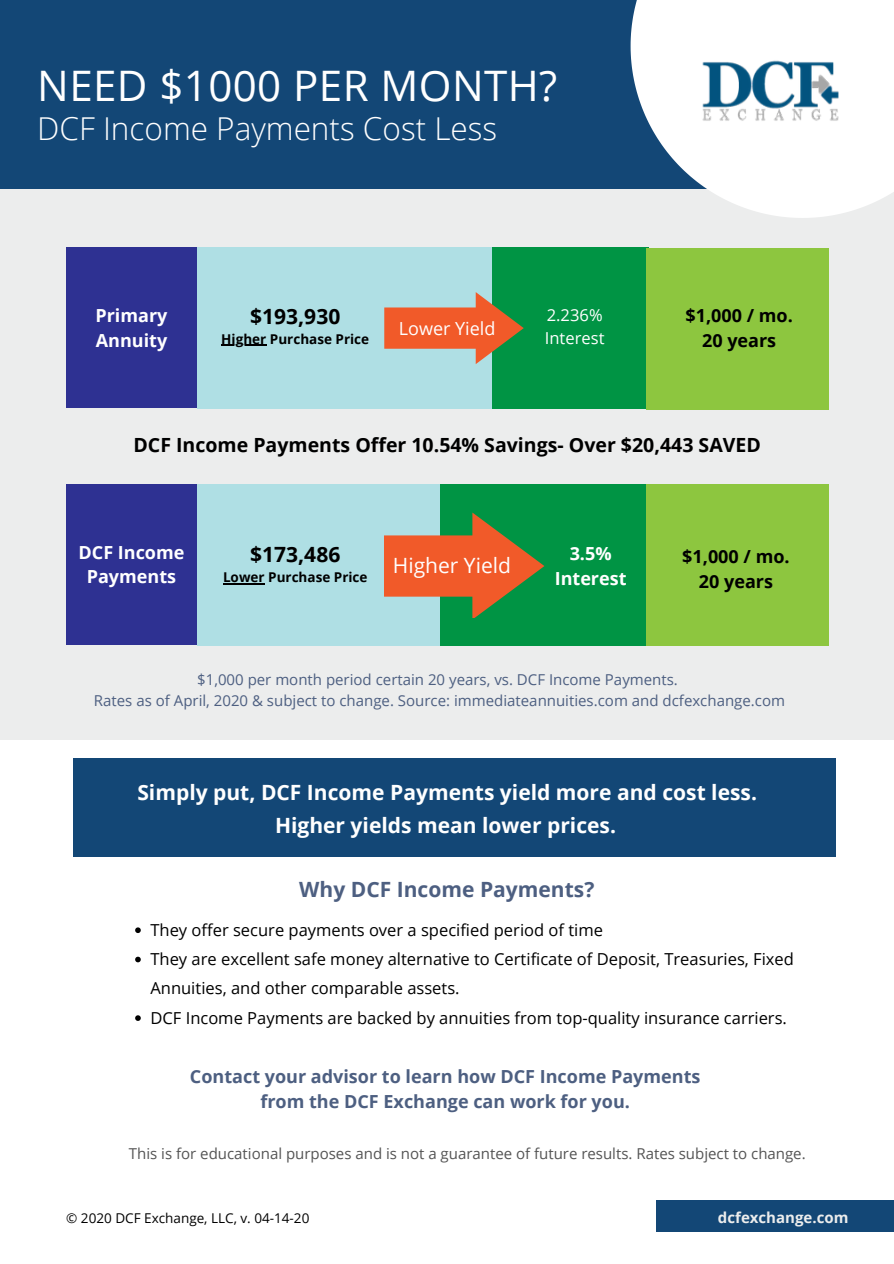
<style>
.page{position:relative;width:894px;height:1264px;background:#fff}
.page>*{position:absolute;margin:0;border:0;box-sizing:border-box;transform-origin:0 0}
.t1{font:42px "Open Sans";letter-spacing:.01em;color:#fff}
.t2{font:300 31.5px "Open Sans";color:#fff}
.t3{font:700 21px/32.5px "Open Sans";color:#fff;text-align:center}
.t4{font:700 21px "Open Sans";color:#4d5f81}
.t5{font:700 21px "Open Sans";color:#000}
.t6{font:21px "Open Sans";color:#fff}
.t7{font:700 19.5px "Open Sans";color:#000}
.t8{font:700 18px/24.8px "Open Sans";color:#4d5f81;text-align:center}
.t9{font:700 18px/24.8px "Open Sans";color:#fff;text-align:center}
.t10{font:700 18px/24.8px "Open Sans";color:#000;text-align:center}
.t11{font:18px "Open Sans";color:#fff}
.t12{font:16.5px/29.2px "Open Sans";color:#000}
.t13{font:16.5px/23.1px "Open Sans";color:#fff}
.t14{font:15px/20.9px "Open Sans";color:#4d5f81;text-align:center}
.t15{font:15px "Open Sans";color:#545454}
.t16{font:700 15px "Open Sans";color:#eceded}
.t17{font:700 13.5px "Open Sans";color:#000}
.t18{font:13.5px "Open Sans";color:#000}
</style>
<div class="page">
<div style="left:0;top:0;width:893px;height:196px;background:#134776"></div>
<div style="left:0;top:189px;width:893px;height:550px;background:#eceded"></div>
<svg style="left:630px;top:0;width:263px;height:218px;fill:#fff"></svg>
<img style="left:675px;top:48px;width:198px;height:83px">
<div style="left:655px;top:1199px;width:238px;height:32px;background:#134776"></div>
<div style="left:66px;top:247px;width:131px;height:161px;background:#2e3192"></div>
<div style="left:197px;top:247px;width:295px;height:162px;background:#afdfe4"></div>
<div style="left:492px;top:247px;width:156px;height:162px;background:#009444"></div>
<div style="left:645px;top:248px;width:183px;height:161px;background:#8dc63f"></div>
<div style="left:66px;top:484px;width:131px;height:161px;background:#2e3192"></div>
<div style="left:197px;top:484px;width:250px;height:161px;background:#afdfe4"></div>
<div style="left:440px;top:484px;width:208px;height:161px;background:#009444"></div>
<div style="left:645px;top:484px;width:183px;height:161px;background:#8dc63f"></div>
<svg style="left:384px;top:292px;width:139px;height:72px"></svg>
<svg style="left:384px;top:512px;width:160px;height:105px"></svg>
<hr style="left:221px;top:345px;width:45px;height:1px;background:#000">
<hr style="left:223px;top:583px;width:41px;height:1px;background:#000">
<div style="left:73px;top:758px;width:762px;height:98px;background:#134776"></div>
<svg style="left:135px;top:927px;width:6px;height:6px"></svg>
<svg style="left:135px;top:956px;width:6px;height:6px"></svg>
<svg style="left:135px;top:1015px;width:6px;height:5px"></svg>
<h1 class="t1" style="left:37px;top:56px;width:521px">NEED $1000 PER MONTH?</h1>
<h2 class="t2" style="left:37px;top:106px;width:461px">DCF Income Payments Cost Less</h2>
<p class="t9" style="left:95px;top:303px;width:73px;text-align:left">Primary<br>Annuity</p>
<p class="t5" style="left:250px;top:301px;width:92px">$193,930</p>
<p class="t17" style="left:221px;top:329px;width:149px">Higher Purchase Price</p>
<p class="t11" style="left:398px;top:315px;width:98px">Lower Yield</p>
<p class="t13" style="left:544px;top:303px;width:61px">2.236%<br>Interest</p>
<p class="t10" style="left:685px;top:303px;width:109px">$1,000 / mo.<br>20 years</p>
<p class="t7" style="left:133px;top:431px;width:628px">DCF Income Payments Offer 10.54% Savings- Over $20,443 SAVED</p>
<p class="t9" style="left:78px;top:539px;width:107px">DCF Income<br>Payments</p>
<p class="t5" style="left:250px;top:539px;width:92px">$173,486</p>
<p class="t17" style="left:223px;top:567px;width:146px">Lower Purchase Price</p>
<p class="t6" style="left:393px;top:550px;width:120px">Higher Yield</p>
<p class="t9" style="left:554px;top:541px;width:73px">3.5%<br>Interest</p>
<p class="t10" style="left:682px;top:544px;width:109px">$1,000 / mo.<br>20 years</p>
<p class="t14" style="left:94px;top:668px;width:692px">$1,000 per month period certain 20 years, vs. DCF Income Payments.<br>Rates as of April, 2020 &amp; subject to change. Source: immediateannuities.com and dcfexchange.com</p>
<p class="t3" style="left:137px;top:775px;width:621px">Simply put, DCF Income Payments yield more and cost less.<br>Higher yields mean lower prices.</p>
<p class="t4" style="left:299px;top:874px;width:296px">Why DCF Income Payments?</p>
<p class="t12" style="left:150px;top:914px;width:645px">They offer secure payments over a specified period of time<br>They are excellent safe money alternative to Certificate of Deposit, Treasuries, Fixed Annuities, and other comparable assets.<br>DCF Income Payments are backed by annuities from top-quality insurance carriers.</p>
<p class="t8" style="left:190px;top:1064px;width:512px">Contact your advisor to learn how DCF Income Payments from the DCF Exchange can work for you.</p>
<p class="t15" style="left:129px;top:1142px;width:678px">This is for educational purposes and is not a guarantee of future results. Rates subject to change.</p>
<p class="t18" style="left:66px;top:1208px;width:244px">© 2020 DCF Exchange, LLC, v. 04-14-20</p>
<p class="t16" style="left:717px;top:1206px;width:132px">dcfexchange.com</p>
</div>
